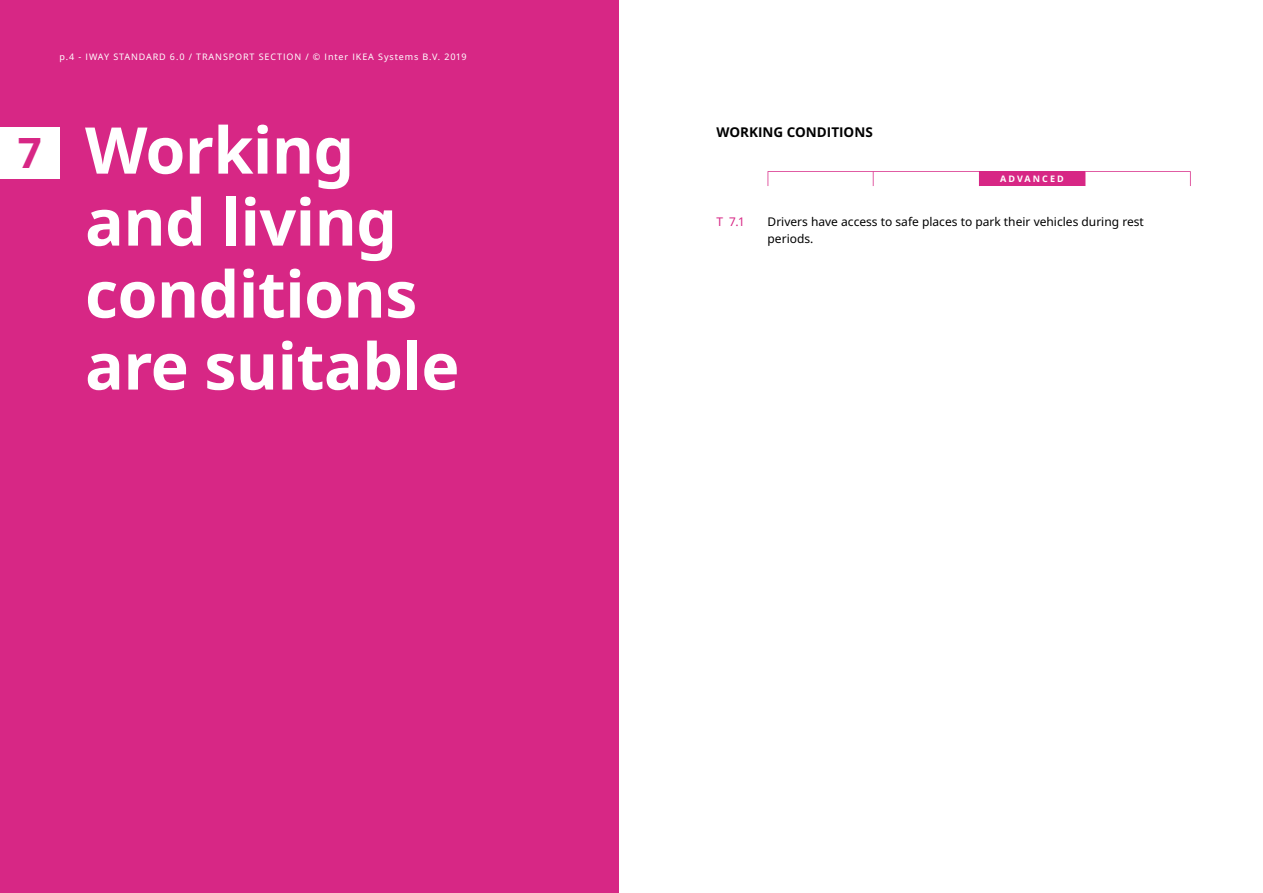
<style>
.page{position:relative;width:1263px;height:893px;background:#fff}
.page>*{position:absolute;margin:0;border:0;box-sizing:border-box;transform-origin:0 0}
.t1{font:700 64.5px/72px "Noto IKEA Latin";letter-spacing:-.01em;color:#fff}
.t2{font:700 42px "Noto IKEA Latin";color:#d72785}
.t3{font:700 13.5px "Noto IKEA Latin";color:#000}
.t4{font:12px/16.5px "Noto IKEA Latin";color:#000}
.t5{font:12px "Noto IKEA Latin";color:#d72785}
.t6{font:9px "Noto IKEA Latin";letter-spacing:.1em;color:#fff}
.t7{font:700 9px "Noto IKEA Latin";letter-spacing:.23em;color:#fff}
</style>
<div class="page">
<div style="left:0;top:0;width:619px;height:893px;background:#d72785"></div>
<div style="left:0;top:128px;width:60px;height:51px;background:#fff"></div>
<svg style="left:767px;top:171px;width:424px;height:15px"></svg>
<p class="t6" style="left:60px;top:50px;width:408px">p.4 - IWAY STANDARD 6.0 / TRANSPORT SECTION / © Inter IKEA Systems B.V. 2019</p>
<h2 class="t2" style="left:19px;top:123px;width:24px">7</h2>
<h1 class="t1" style="left:85px;top:113px;width:376px">Working and living conditions are suitable</h1>
<p class="t3" style="left:716px;top:123px;width:158px">WORKING CONDITIONS</p>
<p class="t7" style="left:1000px;top:172px;width:65px">ADVANCED</p>
<p class="t5" style="left:716px;top:213px;width:29px">T 7.1</p>
<p class="t4" style="left:767px;top:213px;width:378px">Drivers have access to safe places to park their vehicles during rest periods.</p>
</div>
